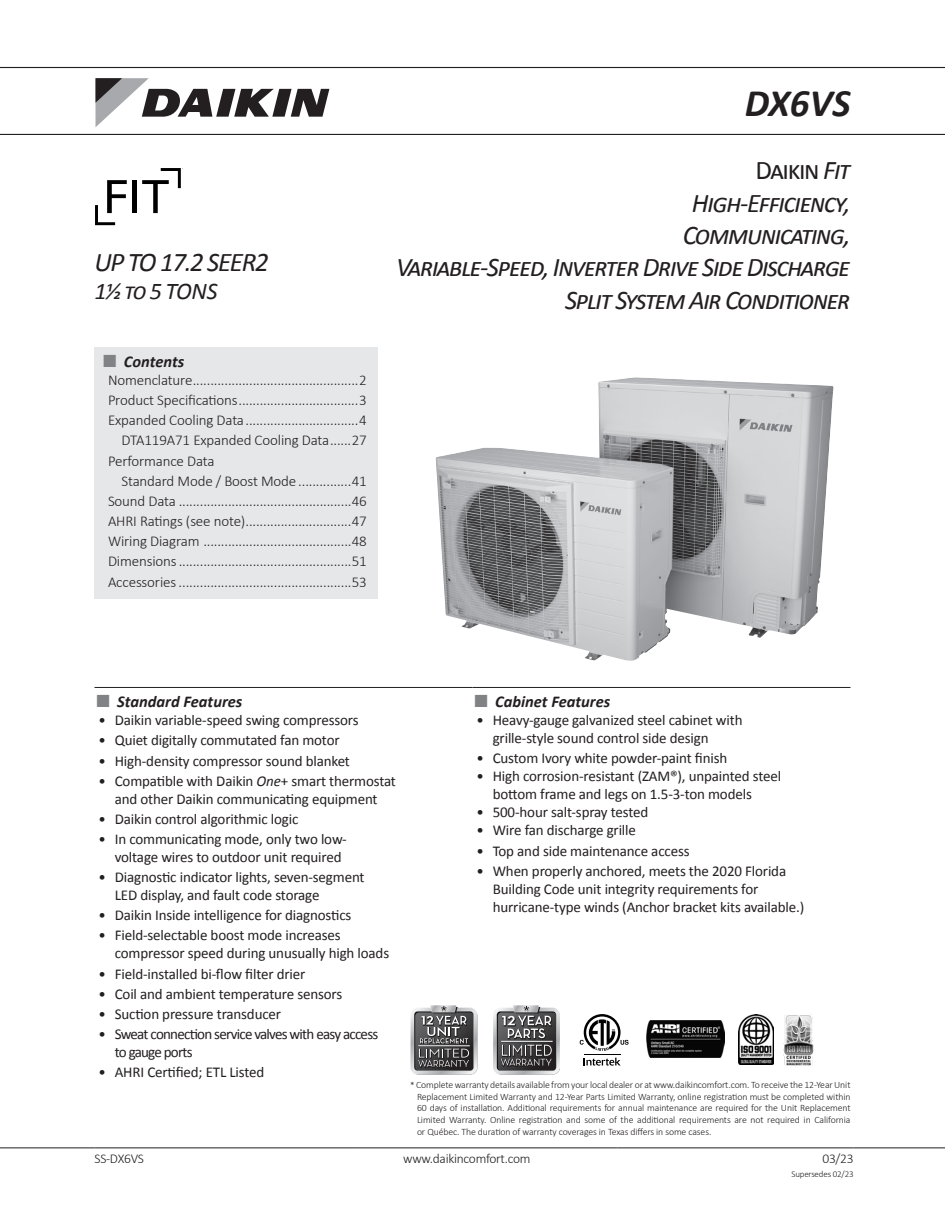
<style>
.page{position:relative;width:945px;height:1215px;background:#fff}
.page>*{position:absolute;margin:0;border:0;box-sizing:border-box;transform-origin:0 0}
.t1{font:italic 700 39px "Calibri";letter-spacing:-.005em;color:#231f20}
.t2{font:italic 27px/32.4px "Calibri";letter-spacing:-.05em;color:#231f20;text-align:right}
.t3{font:italic 24px "Calibri";letter-spacing:-.035em;color:#231f20}
.t4{font:italic 700 16.5px "Calibri";color:#231f20}
.t5{font:15px/18px "Calibri";letter-spacing:-.01em;color:#231f20}
.t6{font:300 15px "Calibri";letter-spacing:-.01em;color:#231f20}
.t7{font:15px/18px "Calibri";letter-spacing:-.05em;color:#231f20}
.t8{font:300 13.5px "Calibri";letter-spacing:-.02em;color:#231f20}
.t9{font:300 9.75px/11.7px "Calibri";letter-spacing:-.01em;color:#231f20;text-align:justify}
.t10{font:300 9px "Calibri";letter-spacing:-.02em;color:#231f20}
.s1{color:#808285}
.s2{font-style:normal}
.s3{font-style:italic}
.s4{font-size:9px}
</style>
<div class="page">
<hr style="left:0;top:1148px;width:94px;height:1px;background:#231f20">
<hr style="left:94px;top:1148px;width:262px;height:1px;background:#231f20">
<hr style="left:356px;top:1148px;width:261px;height:1px;background:#231f20">
<hr style="left:617px;top:1148px;width:237px;height:1px;background:#231f20">
<hr style="left:854px;top:1148px;width:91px;height:1px;background:#231f20">
<hr style="left:0;top:67px;width:945px;height:1px;background:#231f20">
<hr style="left:0;top:134px;width:945px;height:1px;background:#231f20">
<svg style="left:96px;top:78px;width:233px;height:49px"></svg>
<div style="left:94px;top:347px;width:284px;height:252px;background:#e6e7e9"></div>
<hr style="left:94px;top:687px;width:378px;height:1px;background:#231f20">
<hr style="left:472px;top:687px;width:378px;height:1px;background:#231f20">
<svg style="left:410px;top:1005px;width:67px;height:70px"></svg>
<svg style="left:493px;top:1005px;width:67px;height:70px"></svg>
<svg style="left:584px;top:1058px;width:37px;height:8px"></svg>
<hr style="left:584px;top:1054px;width:37px;height:1px;background:#000">
<svg style="left:580px;top:1014px;width:49px;height:37px"></svg>
<img style="left:646px;top:1021px;width:78px;height:37px">
<img style="left:738px;top:1015px;width:36px;height:50px">
<img style="left:783px;top:1014px;width:30px;height:52px">
<img style="left:436px;top:378px;width:384px;height:283px">
<div style="left:132px;top:180px;width:5px;height:33px;background:#000"></div>
<svg style="left:95px;top:180px;width:32px;height:45px"></svg>
<svg style="left:142px;top:168px;width:39px;height:45px"></svg>
<h2 class="t2" style="left:94px;top:244px;width:176px">UP TO 17.2 SEER2</h2>
<h3 class="t3" style="left:94px;top:275px;width:125px">1½ to 5 TONS</h3>
<p class="t4" style="left:101px;top:350px;width:85px"><span class="s1">■</span> Contents</p>
<p class="t6" style="left:108px;top:371px;width:260px">Nomenclature...............................................2</p>
<p class="t6" style="left:108px;top:391px;width:260px">Product Specifications..................................3</p>
<p class="t6" style="left:108px;top:411px;width:260px">Expanded Cooling Data................................4</p>
<p class="t6" style="left:122px;top:431px;width:247px">DTA119A71 Expanded Cooling Data......27</p>
<p class="t6" style="left:108px;top:451px;width:108px">Performance Data</p>
<p class="t6" style="left:122px;top:472px;width:247px">Standard Mode / Boost Mode ...............41</p>
<p class="t6" style="left:108px;top:492px;width:260px">Sound Data .................................................46</p>
<p class="t6" style="left:108px;top:512px;width:260px">AHRI Ratings (see note)..............................47</p>
<p class="t6" style="left:108px;top:532px;width:260px">Wiring Diagram ..........................................48</p>
<p class="t6" style="left:108px;top:552px;width:260px">Dimensions.................................................51</p>
<p class="t6" style="left:108px;top:572px;width:260px">Accessories .................................................53</p>
<h1 class="t1" style="left:745px;top:75px;width:107px">DX6VS</h1>
<h2 class="t2" style="left:396px;top:153px;width:456px"><span class="s2">Daikin</span> Fit<br>High-Efficiency,<br>Communicating,<br>Variable-Speed, Inverter Drive Side Discharge<br>Split System Air Conditioner</h2>
<p class="t4" style="left:94px;top:690px;width:149px"><span class="s1">■</span> Standard Features</p>
<p class="t5" style="left:99px;top:711px;width:262px">• Daikin variable-speed swing compressors</p>
<p class="t5" style="left:99px;top:731px;width:243px">• Quiet digitally commutated fan motor</p>
<p class="t5" style="left:99px;top:751px;width:253px">• High-density compressor sound blanket</p>
<p class="t5" style="left:99px;top:771px;width:299px;text-align:center">• Compatible with Daikin <span class="s3">One</span>+ smart thermostat and other Daikin communicating equipment</p>
<p class="t5" style="left:99px;top:809px;width:201px">• Daikin control algorithmic logic</p>
<p class="t5" style="left:115px;top:830px;width:234px;text-indent:-16px">• In communicating mode, only two low&shy;voltage wires to outdoor unit required</p>
<p class="t5" style="left:115px;top:868px;width:251px;text-indent:-16px">• Diagnostic indicator lights, seven-segment<br>LED display, and fault code storage</p>
<p class="t5" style="left:99px;top:906px;width:254px">• Daikin Inside intelligence for diagnostics</p>
<p class="t5" style="left:115px;top:926px;width:276px;text-indent:-16px">• Field-selectable boost mode increases compressor speed during unusually high loads</p>
<p class="t5" style="left:99px;top:964px;width:208px">• Field-installed bi-flow filter drier</p>
<p class="t5" style="left:99px;top:984px;width:245px">• Coil and ambient temperature sensors</p>
<p class="t5" style="left:99px;top:1005px;width:184px">• Suction pressure transducer</p>
<p class="t7" style="left:115px;top:1025px;width:265px;text-indent:-16px">• Sweat connection service valves with easy access to gauge ports</p>
<p class="t5" style="left:99px;top:1063px;width:167px">• AHRI Certified; ETL Listed</p>
<p class="t4" style="left:472px;top:690px;width:139px"><span class="s1">■</span> Cabinet Features</p>
<p class="t5" style="left:493px;top:711px;width:251px;text-indent:-16px">• Heavy-gauge galvanized steel cabinet with grille-style sound control side design</p>
<p class="t5" style="left:477px;top:749px;width:252px">• Custom Ivory white powder-paint finish</p>
<p class="t5" style="left:493px;top:767px;width:290px;text-indent:-16px">• High corrosion-resistant (ZAM®), unpainted steel bottom frame and legs on 1.5-3-ton models</p>
<p class="t5" style="left:477px;top:803px;width:173px">• 500-hour salt-spray tested</p>
<p class="t5" style="left:477px;top:821px;width:161px">• Wire fan discharge grille</p>
<p class="t5" style="left:477px;top:841px;width:215px">• Top and side maintenance access</p>
<p class="t5" style="left:493px;top:861px;width:313px;text-indent:-16px">• When properly anchored, meets the 2020 Florida<br>Building Code unit integrity requirements for hurricane-type winds (Anchor bracket kits available.)</p>
<p class="t9" style="left:417px;top:1079px;width:435px;text-indent:-7px"><span class="s4">*</span> Complete warranty details available from your local dealer or at www.daikincomfort.com. To receive the 12-Year Unit Replacement Limited Warranty and 12-Year Parts Limited Warranty, online registration must be completed within 60 days of installation. Additional requirements for annual maintenance are required for the Unit Replacement Limited Warranty. Online registration and some of the additional requirements are not required in California or Québec. The duration of warranty coverages in Texas differs in some cases.</p>
<p class="t8" style="left:94px;top:1151px;width:51px">SS-DX6VS</p>
<p class="t8" style="left:403px;top:1151px;width:129px">www.daikincomfort.com</p>
<p class="t8" style="left:822px;top:1151px;width:33px">03/23</p>
<p class="t10" style="left:791px;top:1168px;width:64px">Supersedes 02/23</p>
</div>
